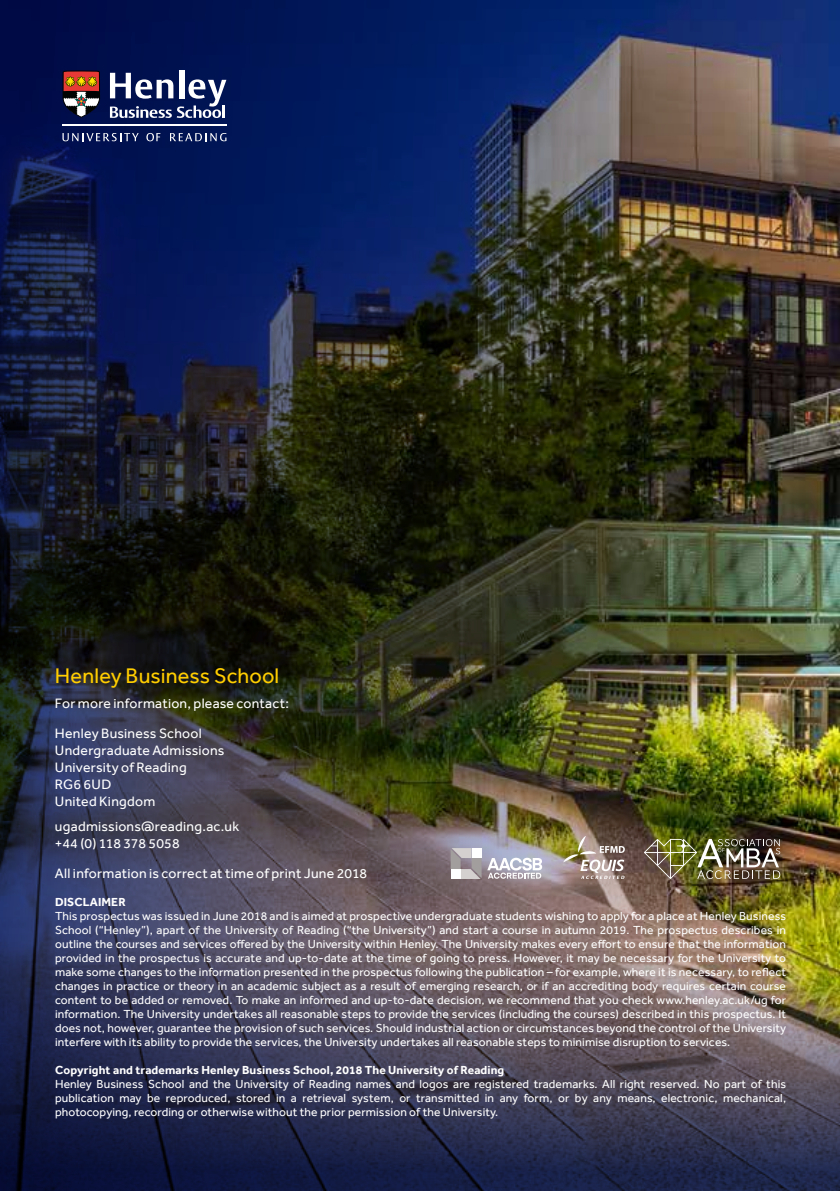
<style>
.page{position:relative;width:840px;height:1191px;background:#fff}
.page>*{position:absolute;margin:0;border:0;box-sizing:border-box;transform-origin:0 0}
.t1{font:21.8px "Effra";letter-spacing:.005em;color:#ffcd00}
.t2{font:14px/16.8px "Effra";letter-spacing:.015em;color:#fff}
.t3{font:12px/14px "Effra";letter-spacing:.01em;color:#fff;text-align:justify}
.t4{font:700 12px "Effra";letter-spacing:.01em;color:#fff}
</style>
<div class="page">
<img style="left:0;top:0;width:839px;height:917px">
<svg style="left:0;top:917px;width:839px;height:274px;background:#464355"></svg>
<svg style="left:563px;top:836px;width:61px;height:43px;background:#a39380"></svg>
<img style="left:643px;top:839px;width:136px;height:40px">
<svg style="left:450px;top:848px;width:31px;height:31px"></svg>
<div style="left:450px;top:869px;width:10px;height:10px;background:#fff"></div>
<svg style="left:487px;top:857px;width:55px;height:21px"></svg>
<svg style="left:62px;top:70px;width:38px;height:48px;background:#7d5249"></svg>
<div style="left:179px;top:70px;width:5px;height:28px;background:#fff"></div>
<hr style="left:62px;top:125px;width:164px;height:1px;background:#fff">
<svg style="left:62px;top:133px;width:77px;height:8px"></svg>
<svg style="left:146px;top:133px;width:14px;height:8px"></svg>
<svg style="left:170px;top:133px;width:56px;height:8px"></svg>
<svg style="left:110px;top:73px;width:116px;height:45px"></svg>
<h1 class="t1" style="left:55px;top:662px;width:226px">Henley Business School</h1>
<p class="t2" style="left:55px;top:688px;width:235px;line-height:30px">For more information, please contact:<br>Henley Business School</p>
<p class="t2" style="left:55px;top:742px;width:171px">Undergraduate Admissions<br>University of Reading<br>RG6 6UD<br>United Kingdom</p>
<p class="t2" style="left:55px;top:818px;width:186px">ugadmissions@reading.ac.uk +44 (0) 118 378 5058</p>
<p class="t2" style="left:55px;top:864px;width:313px">All information is correct at time of print June 2018</p>
<p class="t4" style="left:55px;top:895px;width:72px">DISCLAIMER</p>
<p class="t3" style="left:55px;top:909px;width:732px">This prospectus was issued in June 2018 and is aimed at prospective undergraduate students wishing to apply for a place at Henley Business School (“Henley”), apart of the University of Reading (“the University”) and start a course in autumn 2019. The prospectus describes in outline the courses and services offered by the University within Henley. The University makes every effort to ensure that the information provided in the prospectus is accurate and up-to-date at the time of going to press. However, it may be necessary for the University to make some changes to the information presented in the prospectus following the publication – for example, where it is necessary, to reflect changes in practice or theory in an academic subject as a result of emerging research, or if an accrediting body requires certain course content to be added or removed. To make an informed and up-to-date decision, we recommend that you check www.henley.ac.uk/ug for information. The University undertakes all reasonable steps to provide the services (including the courses) described in this prospectus. It does not, however, guarantee the provision of such services. Should industrial action or circumstances beyond the control of the University interfere with its ability to provide the services, the University undertakes all reasonable steps to minimise disruption to services.</p>
<p class="t4" style="left:55px;top:1063px;width:450px">Copyright and trademarks Henley Business School, 2018 The University of Reading</p>
<p class="t3" style="left:55px;top:1077px;width:732px">Henley Business School and the University of Reading names and logos are registered trademarks. All right reserved. No part of this publication may be reproduced, stored in a retrieval system, or transmitted in any form, or by any means, electronic, mechanical, photocopying, recording or otherwise without the prior permission of the University.</p>
</div>
